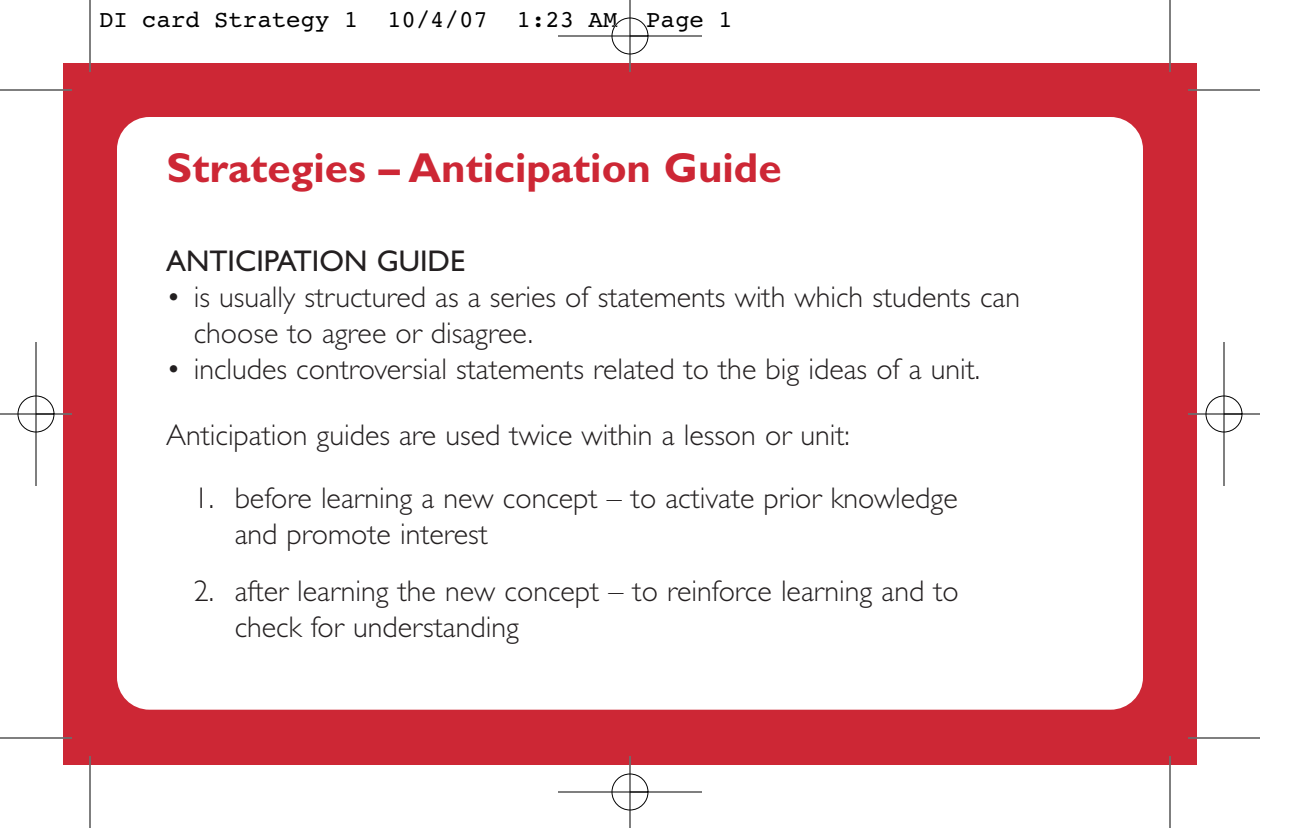
<style>
.page{position:relative;width:1296px;height:828px;background:#fff}
.page>*{position:absolute;margin:0;border:0;box-sizing:border-box;transform-origin:0 0}
.t1{font:700 42px "Gill Sans";color:#cd2735}
.t2{font:300 30px/36px "Gill Sans";color:#231f20}
.t3{font:30px "Gill Sans";color:#231f20}
.t4{font:24px "Courier";color:#000}
</style>
<div class="page">
<div style="left:63px;top:63px;width:1134px;height:702px;background:#cd2735"></div>
<div style="left:117px;top:117px;width:1026px;height:593px;background:#fff;border-radius:32px"></div>
<hr style="left:89px;top:0;width:2px;height:72px;background:#000">
<hr style="left:0;top:89px;width:72px;height:2px;background:#000">
<hr style="left:1169px;top:0;width:2px;height:72px;background:#000">
<hr style="left:1188px;top:89px;width:72px;height:2px;background:#000">
<hr style="left:89px;top:756px;width:2px;height:72px;background:#000">
<hr style="left:0;top:737px;width:72px;height:2px;background:#000">
<hr style="left:1169px;top:756px;width:2px;height:72px;background:#000">
<hr style="left:1188px;top:737px;width:72px;height:2px;background:#000">
<div style="left:611px;top:17px;width:38px;height:38px;border:2px solid #fff;border-radius:50%"></div>
<div style="left:611px;top:773px;width:38px;height:38px;border:2px solid #fff;border-radius:50%"></div>
<div style="left:17px;top:395px;width:38px;height:38px;border:2px solid #fff;border-radius:50%"></div>
<div style="left:1205px;top:395px;width:38px;height:38px;border:2px solid #fff;border-radius:50%"></div>
<hr style="left:558px;top:35px;width:144px;height:2px;background:#000">
<hr style="left:558px;top:791px;width:144px;height:2px;background:#000">
<hr style="left:35px;top:342px;width:2px;height:144px;background:#000">
<hr style="left:1223px;top:342px;width:2px;height:144px;background:#000">
<hr style="left:629px;top:0;width:2px;height:72px;background:#000">
<hr style="left:629px;top:756px;width:2px;height:72px;background:#000">
<hr style="left:0;top:413px;width:72px;height:2px;background:#000">
<hr style="left:1188px;top:413px;width:72px;height:2px;background:#000">
<div style="left:612px;top:18px;width:36px;height:36px;border:1px solid #000;border-radius:50%"></div>
<div style="left:612px;top:774px;width:36px;height:36px;border:1px solid #000;border-radius:50%"></div>
<div style="left:18px;top:396px;width:36px;height:36px;border:1px solid #000;border-radius:50%"></div>
<div style="left:1206px;top:396px;width:36px;height:36px;border:1px solid #000;border-radius:50%"></div>
<p class="t4" style="left:99px;top:12px;width:635px">DI card Strategy 1 10/4/07 1:23 AM Page 1</p>
<h1 class="t1" style="left:167px;top:152px;width:616px">Strategies – Anticipation Guide</h1>
<p class="t3" style="left:166px;top:249px;width:301px">ANTICIPATION GUIDE</p>
<p class="t2" style="left:194px;top:281px;width:828px;text-indent:-28px">• is usually structured as a series of statements with which students can choose to agree or disagree.</p>
<p class="t2" style="left:166px;top:353px;width:816px">• includes controversial statements related to the big ideas of a unit.</p>
<p class="t2" style="left:166px;top:419px;width:685px">Anticipation guides are used twice within a lesson or unit:</p>
<p class="t2" style="left:235px;top:483px;width:725px;text-indent:-41px">1. before learning a new concept – to activate prior knowledge and promote interest</p>
<p class="t2" style="left:235px;top:576px;width:726px;text-indent:-41px">2. after learning the new concept – to reinforce learning and to check for understanding</p>
</div>
